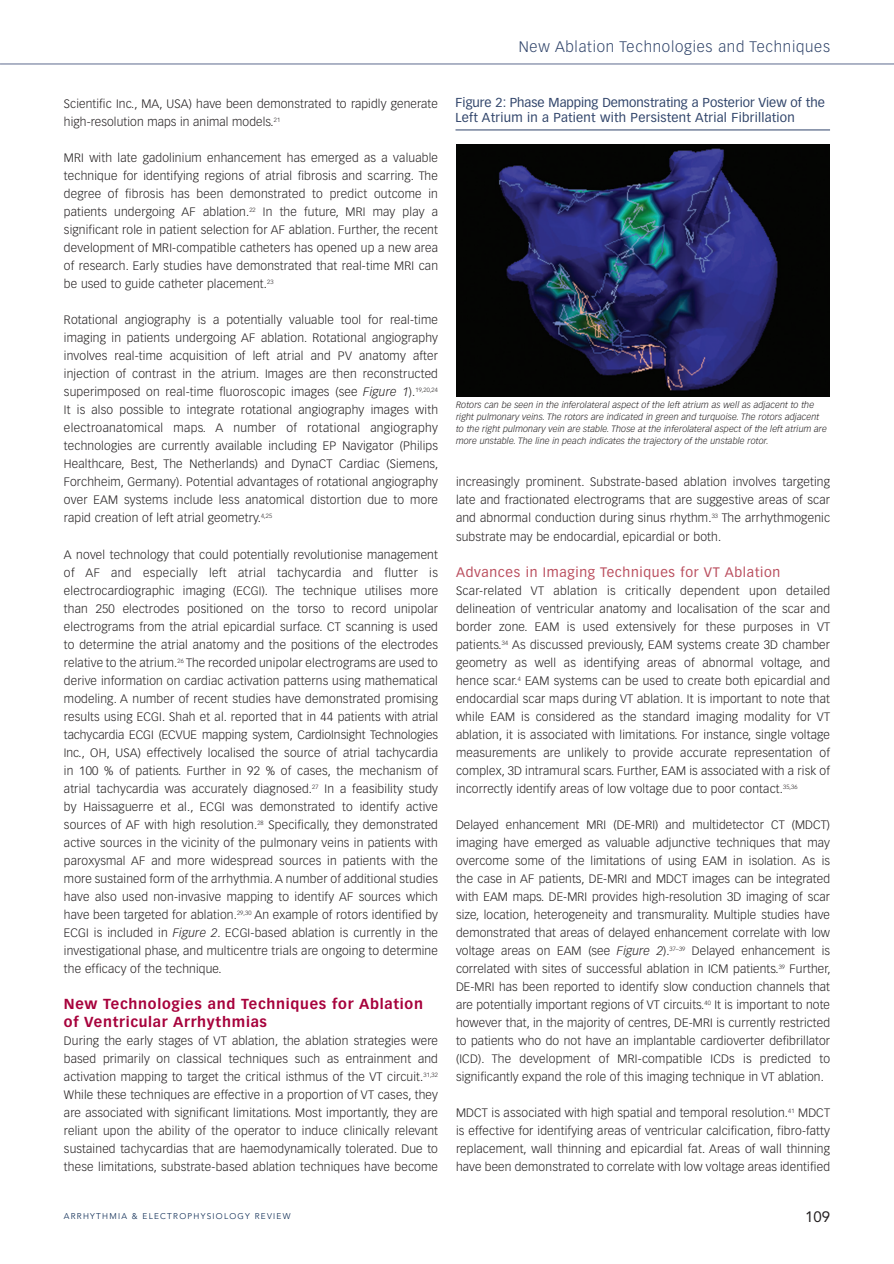
<style>
.page{position:relative;width:894px;height:1264px;background:#fff}
.page>*{position:absolute;margin:0;border:0;box-sizing:border-box;transform-origin:0 0}
.t1{font:300 15px "Vectora LT Std";letter-spacing:.05em;color:#30446a}
.Page_number__master{font:15px "Avenir LT Std";color:#231f20}
._1__Heading_A{font:700 14.25px/18px "Vectora LT Std";letter-spacing:.05em;color:#a7023c}
._2__Heading_B{font:13.5px "Vectora LT Std";letter-spacing:.05em;color:#ba4e5e}
.Caption_-_table_figs{font:12.75px/14.2px "Vectora LT Std";letter-spacing:.01em;color:#30446a}
.Body_Text{font:300 12px/18px "Vectora LT Std";letter-spacing:.015em;color:#231f20;text-align:justify}
.Caption_Notes{font:italic 300 9px/12px "Vectora LT Std";letter-spacing:.01em;color:#231f20}
.t2{font:300 8.25px "Avenir LT Std";letter-spacing:.15em;color:#00214c}
.s1{font-style:italic}
</style>
<div class="page">
<hr style="left:0;top:64px;width:893px;height:1px;background:#c3c6d7">
<hr style="left:455px;top:129px;width:374px;height:1px;background:#30446a">
<img style="left:456px;top:144px;width:373px;height:252px">
<p class="Body_Text" style="left:64px;top:95px;width:375px">Scientific Inc., MA, USA) have been demonstrated to rapidly generate high-resolution maps in animal models.<sup>21</sup></p>
<p class="Body_Text" style="left:64px;top:149px;width:375px">MRI with late gadolinium enhancement has emerged as a valuable technique for identifying regions of atrial fibrosis and scarring. The degree of fibrosis has been demonstrated to predict outcome in patients undergoing AF ablation.<sup>22</sup> In the future, MRI may play a significant role in patient selection for AF ablation. Further, the recent development of MRI-compatible catheters has opened up a new area of research. Early studies have demonstrated that real-time MRI can be used to guide catheter placement.<sup>23</sup></p>
<p class="Body_Text" style="left:64px;top:311px;width:376px">Rotational angiography is a potentially valuable tool for real-time imaging in patients undergoing AF ablation. Rotational angiography involves real-time acquisition of left atrial and PV anatomy after injection of contrast in the atrium. Images are then reconstructed superimposed on real-time fluoroscopic images (see <span class="s1">Figure 1</span>).<sup>19,20,24<br></sup>It is also possible to integrate rotational angiography images with electroanatomical maps. A number of rotational angiography technologies are currently available including EP Navigator (Philips Healthcare, Best, The Netherlands) and DynaCT Cardiac (Siemens, Forchheim, Germany). Potential advantages of rotational angiography over EAM systems include less anatomical distortion due to more rapid creation of left atrial geometry.<sup>4,25</sup></p>
<p class="Body_Text" style="left:64px;top:545px;width:375px">A novel technology that could potentially revolutionise management of AF and especially left atrial tachycardia and flutter is electrocardiographic imaging (ECGI). The technique utilises more than 250 electrodes positioned on the torso to record unipolar electrograms from the atrial epicardial surface. CT scanning is used to determine the atrial anatomy and the positions of the electrodes relative to the atrium.<sup>26</sup> The recorded unipolar electrograms are used to derive information on cardiac activation patterns using mathematical modeling. A number of recent studies have demonstrated promising results using ECGI. Shah et al. reported that in 44 patients with atrial tachycardia ECGI (ECVUE mapping system, CardioInsight Technologies Inc., OH, USA) effectively localised the source of atrial tachycardia in 100 % of patients. Further in 92 % of cases, the mechanism of atrial tachycardia was accurately diagnosed.<sup>27</sup> In a feasibility study by Haissaguerre et al., ECGI was demonstrated to identify active sources of AF with high resolution.<sup>28</sup> Specifically, they demonstrated active sources in the vicinity of the pulmonary veins in patients with paroxysmal AF and more widespread sources in patients with the more sustained form of the arrhythmia. A number of additional studies have also used non-invasive mapping to identify AF sources which have been targeted for ablation.<sup>29,30</sup> An example of rotors identified by ECGI is included in <span class="s1">Figure 2</span>. ECGI-based ablation is currently in the investigational phase, and multicentre trials are ongoing to determine the efficacy of the technique.</p>
<p class="_1__Heading_A" style="left:64px;top:994px;width:360px">New Technologies and Techniques for Ablation of Ventricular Arrhythmias</p>
<p class="Body_Text" style="left:64px;top:1031px;width:375px">During the early stages of VT ablation, the ablation strategies were based primarily on classical techniques such as entrainment and activation mapping to target the critical isthmus of the VT circuit.<sup>31,32<br></sup>While these techniques are effective in a proportion of VT cases, they are associated with significant limitations. Most importantly, they are reliant upon the ability of the operator to induce clinically relevant sustained tachycardias that are haemodynamically tolerated. Due to these limitations, substrate-based ablation techniques have become</p>
<p class="t1" style="left:518px;top:38px;width:312px">New Ablation Technologies and Techniques</p>
<p class="Caption_-_table_figs" style="left:455px;top:96px;width:370px">Figure 2: Phase Mapping Demonstrating a Posterior View of the<br>Left Atrium in a Patient with Persistent Atrial Fibrillation</p>
<p class="Caption_Notes" style="left:456px;top:398px;width:372px">Rotors can be seen in the inferolateral aspect of the left atrium as well as adjacent to the right pulmonary veins. The rotors are indicated in green and turquoise. The rotors adjacent to the right pulmonary vein are stable. Those at the inferolateral aspect of the left atrium are more unstable. The line in peach indicates the trajectory of the unstable rotor.</p>
<p class="Body_Text" style="left:456px;top:473px;width:375px">increasingly prominent. Substrate-based ablation involves targeting late and fractionated electrograms that are suggestive areas of scar and abnormal conduction during sinus rhythm.<sup>33</sup> The arrhythmogenic substrate may be endocardial, epicardial or both.</p>
<p class="_2__Heading_B" style="left:456px;top:563px;width:326px">Advances in Imaging Techniques for VT Ablation</p>
<p class="Body_Text" style="left:456px;top:581px;width:375px">Scar-related VT ablation is critically dependent upon detailed delineation of ventricular anatomy and localisation of the scar and border zone. EAM is used extensively for these purposes in VT patients.<sup>34</sup> As discussed previously, EAM systems create 3D chamber geometry as well as identifying areas of abnormal voltage, and hence scar.<sup>4</sup> EAM systems can be used to create both epicardial and endocardial scar maps during VT ablation. It is important to note that while EAM is considered as the standard imaging modality for VT ablation, it is associated with limitations. For instance, single voltage measurements are unlikely to provide accurate representation of complex, 3D intramural scars. Further, EAM is associated with a risk of incorrectly identify areas of low voltage due to poor contact.<sup>35,36</sup></p>
<p class="Body_Text" style="left:456px;top:815px;width:376px">Delayed enhancement MRI (DE-MRI) and multidetector CT (MDCT) imaging have emerged as valuable adjunctive techniques that may overcome some of the limitations of using EAM in isolation. As is the case in AF patients, DE-MRI and MDCT images can be integrated with EAM maps. DE-MRI provides high-resolution 3D imaging of scar size, location, heterogeneity and transmurality. Multiple studies have demonstrated that areas of delayed enhancement correlate with low voltage areas on EAM (see <span class="s1">Figure 2</span>).<sup>37–39</sup> Delayed enhancement is correlated with sites of successful ablation in ICM patients.<sup>39</sup> Further, DE-MRI has been reported to identify slow conduction channels that are potentially important regions of VT circuits.<sup>40</sup> It is important to note however that, in the majority of centres, DE-MRI is currently restricted to patients who do not have an implantable cardioverter defibrillator (ICD). The development of MRI-compatible ICDs is predicted to significantly expand the role of this imaging technique in VT ablation.</p>
<p class="Body_Text" style="left:456px;top:1103px;width:375px">MDCT is associated with high spatial and temporal resolution.<sup>41</sup> MDCT is effective for identifying areas of ventricular calcification, fibro-fatty replacement, wall thinning and epicardial fat. Areas of wall thinning have been demonstrated to correlate with low voltage areas identified</p>
<p class="t2" style="left:64px;top:1211px;width:228px">ARRHYTHMIA &amp; ELECTROPHYSIOLOGY REVIEW</p>
<p class="Page_number__master" style="left:804px;top:1207px;width:27px">109</p>
</div>
